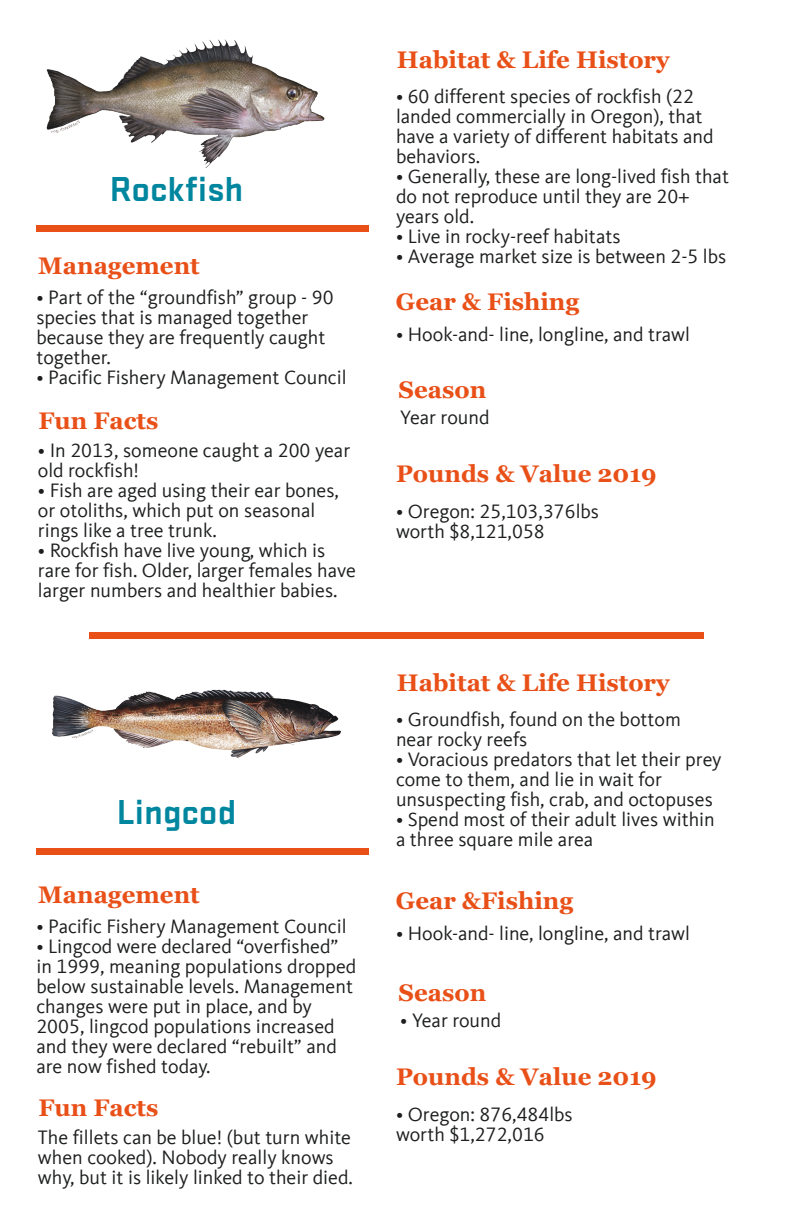
<style>
.page{position:relative;width:792px;height:1224px;background:#fff}
.page>*{position:absolute;margin:0;border:0;box-sizing:border-box;transform-origin:0 0}
.t1{font:700 36px "Stratum 2";color:#00869e}
.t2{font:700 24px "Georgia";color:#e95018}
.t3{font:20px/20px "Kievit Offc";color:#1d1e1f}
</style>
<div class="page">
<div style="left:36px;top:225px;width:333px;height:7px;background:#e95018"></div>
<div style="left:89px;top:632px;width:614px;height:7px;background:#e95018"></div>
<div style="left:36px;top:848px;width:333px;height:7px;background:#e95018"></div>
<img style="left:46px;top:39px;width:279px;height:129px">
<img style="left:53px;top:689px;width:288px;height:68px">
<h1 class="t1" style="left:110px;top:165px;width:135px">Rockfish</h1>
<p class="t2" style="left:38px;top:250px;width:163px">Management</p>
<p class="t3" style="left:36px;top:287px;width:299px">• Part of the “groundfish” group - 90 species that is managed together because they are frequently caught together.</p>
<p class="t3" style="left:36px;top:367px;width:312px">• Pacific Fishery Management Council</p>
<p class="t2" style="left:38px;top:405px;width:122px">Fun Facts</p>
<p class="t3" style="left:38px;top:440px;width:314px">• In 2013, someone caught a 200 year old rockfish!</p>
<p class="t3" style="left:38px;top:480px;width:303px">• Fish are aged using their ear bones, or otoliths, which put on seasonal rings like a tree trunk.</p>
<p class="t3" style="left:38px;top:540px;width:319px">• Rockfish have live young, which is rare for fish. Older, larger females have larger numbers and healthier babies.</p>
<h1 class="t1" style="left:117px;top:788px;width:121px">Lingcod</h1>
<p class="t2" style="left:38px;top:879px;width:163px">Management</p>
<p class="t3" style="left:36px;top:916px;width:312px">• Pacific Fishery Management Council</p>
<p class="t3" style="left:36px;top:936px;width:321px">• Lingcod were declared “overfished” in 1999, meaning populations dropped below sustainable levels. Management changes were put in place, and by 2005, lingcod populations increased and they were declared “rebuilt” and are now fished today.</p>
<p class="t2" style="left:38px;top:1092px;width:122px">Fun Facts</p>
<p class="t3" style="left:38px;top:1127px;width:317px">The fillets can be blue! (but turn white when cooked). Nobody really knows why, but it is likely linked to their died.</p>
<p class="t2" style="left:397px;top:45px;width:274px">Habitat &amp; Life History</p>
<p class="t3" style="left:396px;top:87px;width:319px">• 60 different species of rockfish (22 landed commercially in Oregon), that have a variety of different habitats and behaviors.</p>
<p class="t3" style="left:396px;top:167px;width:335px">• Generally, these are long-lived fish that do not reproduce until they are 20+ years old.</p>
<p class="t3" style="left:396px;top:227px;width:226px">• Live in rocky-reef habitats</p>
<p class="t3" style="left:396px;top:247px;width:332px">• Average market size is between 2-5 lbs</p>
<p class="t2" style="left:396px;top:287px;width:185px">Gear &amp; Fishing</p>
<p class="t3" style="left:396px;top:325px;width:295px">• Hook-and- line, longline, and trawl</p>
<p class="t2" style="left:399px;top:375px;width:89px">Season</p>
<p class="t3" style="left:400px;top:407px;width:91px">Year round</p>
<p class="t2" style="left:396px;top:459px;width:262px">Pounds &amp; Value 2019</p>
<p class="t3" style="left:396px;top:501px;width:205px">• Oregon: 25,103,376lbs worth $8,121,058</p>
<p class="t2" style="left:397px;top:668px;width:274px">Habitat &amp; Life History</p>
<p class="t3" style="left:396px;top:710px;width:286px">• Groundfish, found on the bottom near rocky reefs</p>
<p class="t3" style="left:396px;top:750px;width:327px">• Voracious predators that let their prey come to them, and lie in wait for unsuspecting fish, crab, and octopuses</p>
<p class="t3" style="left:396px;top:810px;width:320px">• Spend most of their adult lives within a three square mile area</p>
<p class="t2" style="left:396px;top:886px;width:179px">Gear &amp;Fishing</p>
<p class="t3" style="left:396px;top:924px;width:295px">• Hook-and- line, longline, and trawl</p>
<p class="t2" style="left:399px;top:978px;width:89px">Season</p>
<p class="t3" style="left:400px;top:1010px;width:103px">• Year round</p>
<p class="t2" style="left:396px;top:1062px;width:262px">Pounds &amp; Value 2019</p>
<p class="t3" style="left:396px;top:1104px;width:178px">• Oregon: 876,484lbs worth $1,272,016</p>
</div>
